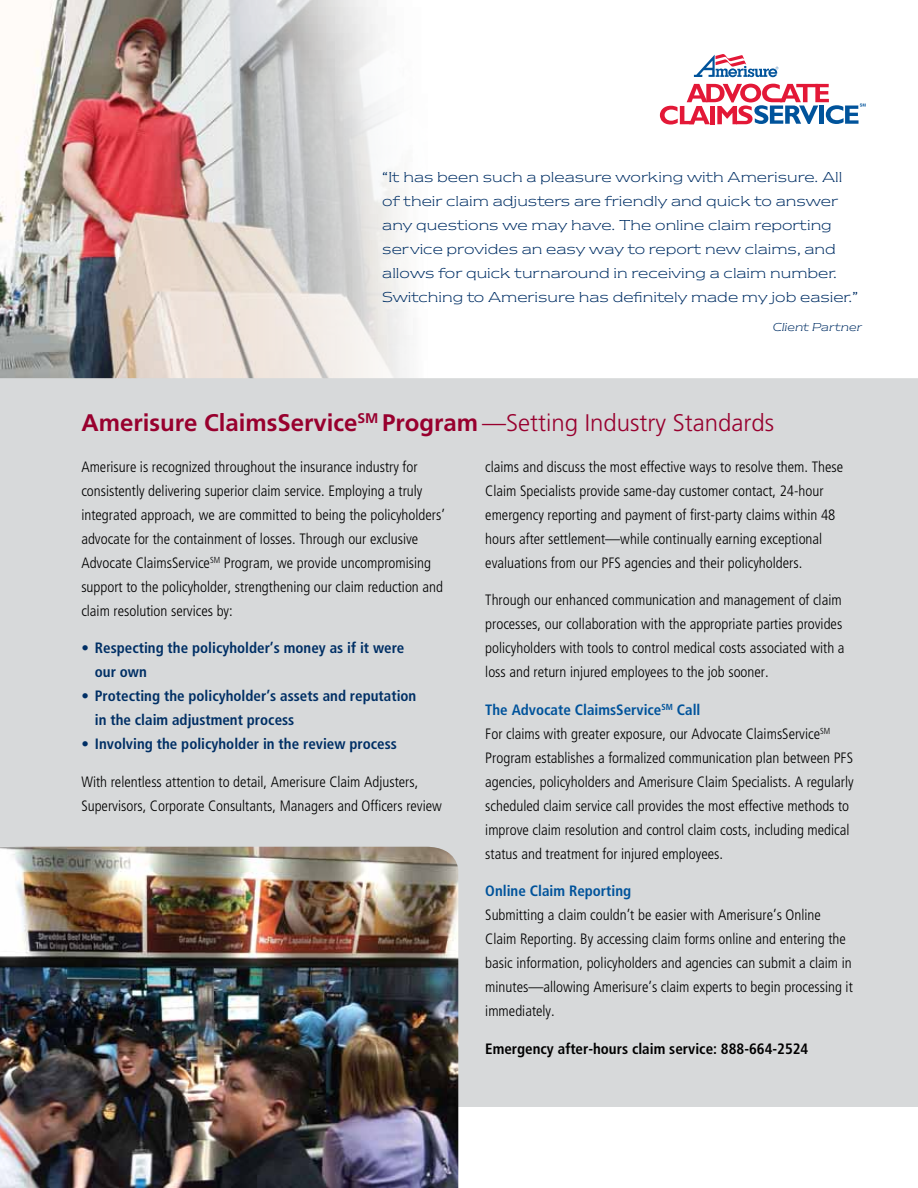
<style>
.page{position:relative;width:918px;height:1188px;background:#fff}
.page>*{position:absolute;margin:0;border:0;box-sizing:border-box;transform-origin:0 0}
.t1{font:700 24px "Frutiger";color:#98002e}
.t2{font:300 condensed 15px/24px "Frutiger";color:#000}
.t3{font:300 15px/24px "Newtext ITC Std";color:#002f65}
.t4{font:700 condensed 15px/24px "Frutiger";color:#002f65}
.t5{font:700 condensed 15px "Frutiger";color:#000}
.t6{font:700 condensed 15px "Frutiger";color:#00539b}
.t7{font:italic 300 12px "Newtext ITC Std";color:#002f65}
.s1{font-weight:300}
.s2{font-weight:700;color:#00539b}
</style>
<div class="page">
<img style="left:0;top:0;width:409px;height:378px">
<div style="left:0;top:378px;width:918px;height:729px;background:#d7d9da"></div>
<img style="left:0;top:847px;width:458px;height:341px">
<svg style="left:694px;top:54px;width:84px;height:23px"></svg>
<svg style="left:660px;top:84px;width:206px;height:41px"></svg>
<p class="t3" style="left:382px;top:166px;width:478px">“It has been such a pleasure working with Amerisure. All of their claim adjusters are friendly and quick to answer any questions we may have. The online claim reporting service provides an easy way to report new claims, and allows for quick turnaround in receiving a claim number.<br>Switching to Amerisure has definitely made my job easier.”</p>
<p class="t7" style="left:773px;top:320px;width:91px">Client Partner</p>
<h1 class="t1" style="left:81px;top:409px;width:694px">Amerisure ClaimsService<sup>SM</sup> Program <span class="s1">—Setting Industry Standards</span></h1>
<p class="t2" style="left:81px;top:455px;width:365px">Amerisure is recognized throughout the insurance industry for consistently delivering superior claim service. Employing a truly integrated approach, we are committed to being the policyholders’ advocate for the containment of losses. Through our exclusive Advocate ClaimsService<sup>SM</sup> Program, we provide uncompromising support to the policyholder, strengthening our claim reduction and claim resolution services by:</p>
<p class="t4" style="left:95px;top:636px;width:311px;text-indent:-13px">• Respecting the policyholder’s money as if it were our own</p>
<p class="t4" style="left:95px;top:684px;width:323px;text-indent:-13px">• Protecting the policyholder’s assets and reputation in the claim adjustment process</p>
<p class="t4" style="left:81px;top:732px;width:317px">• Involving the policyholder in the review process</p>
<p class="t2" style="left:81px;top:770px;width:362px">With relentless attention to detail, Amerisure Claim Adjusters,<br>Supervisors, Corporate Consultants, Managers and Officers review</p>
<p class="t2" style="left:485px;top:455px;width:359px">claims and discuss the most effective ways to resolve them. These Claim Specialists provide same-day customer contact, 24-hour emergency reporting and payment of first-party claims within 48 hours after settlement—while continually earning exceptional evaluations from our PFS agencies and their policyholders.</p>
<p class="t2" style="left:485px;top:588px;width:361px">Through our enhanced communication and management of claim processes, our collaboration with the appropriate parties provides policyholders with tools to control medical costs associated with a loss and return injured employees to the job sooner.</p>
<p class="t2" style="left:485px;top:698px;width:370px"><span class="s2">The Advocate ClaimsService</span><sup>SM</sup> <span class="s2">Call<br></span>For claims with greater exposure, our Advocate ClaimsService<sup>SM </sup>Program establishes a formalized communication plan between PFS agencies, policyholders and Amerisure Claim Specialists. A regularly scheduled claim service call provides the most effective methods to improve claim resolution and control claim costs, including medical status and treatment for injured employees.</p>
<p class="t6" style="left:485px;top:882px;width:147px">Online Claim Reporting</p>
<p class="t2" style="left:485px;top:903px;width:369px">Submitting a claim couldn’t be easier with Amerisure’s Online Claim Reporting. By accessing claim forms online and entering the basic information, policyholders and agencies can submit a claim in minutes—allowing Amerisure’s claim experts to begin processing it immediately.</p>
<p class="t5" style="left:485px;top:1040px;width:325px">Emergency after-hours claim service: 888-664-2524</p>
</div>
